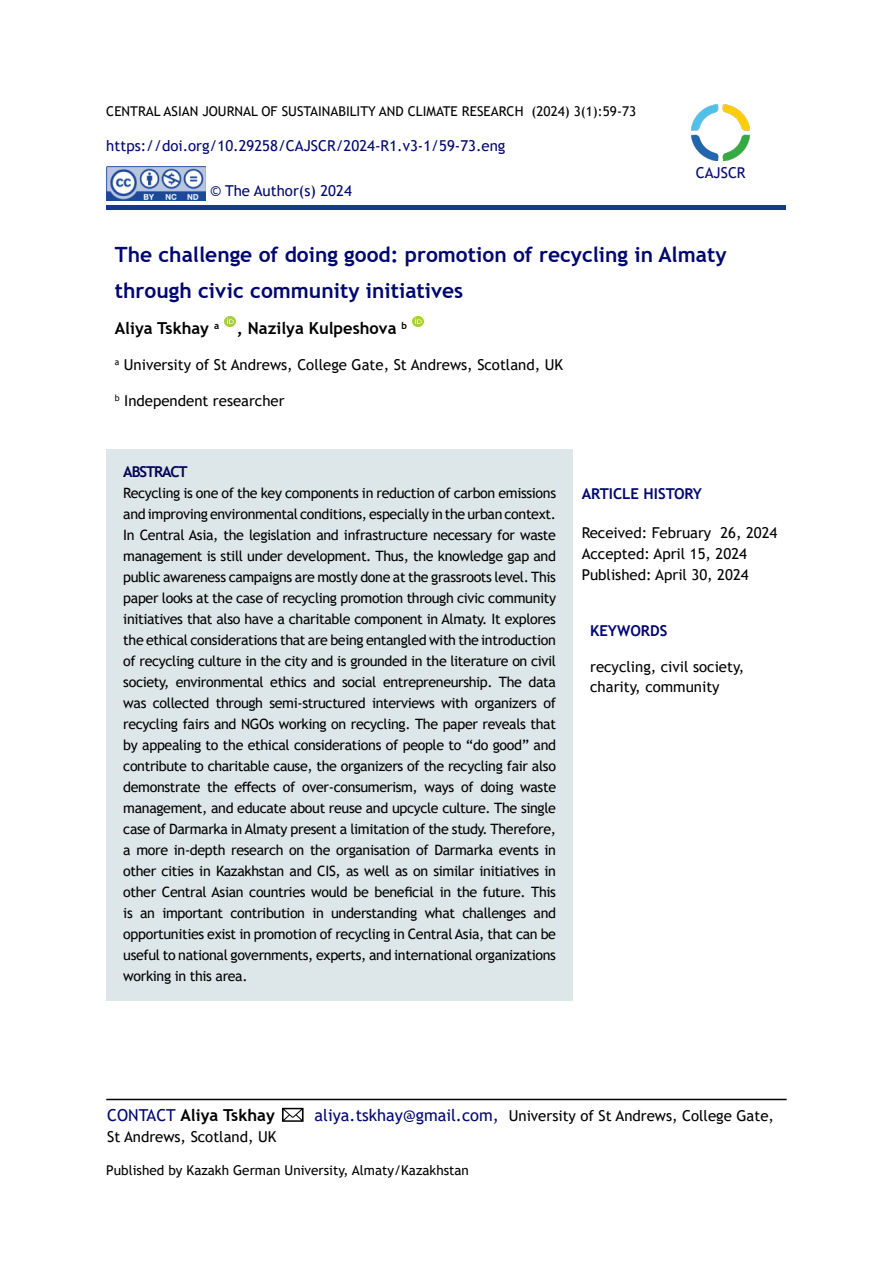
<style>
.page{position:relative;width:893px;height:1263px;background:#fff}
.page>*{position:absolute;margin:0;border:0;box-sizing:border-box;transform-origin:0 0}
.t1{font:700 21px/36px "Trebuchet MS";color:#000770}
.t2{font:700 16.5px "Trebuchet MS";color:#000}
.t3{font:15px/19.8px "Trebuchet MS";color:#000}
.Стиль_абзаца_2{font:15px "Trebuchet MS";color:#000770}
.t4{font:700 15px "Trebuchet MS";color:#000770}
.t5{font:700 15px "Trebuchet MS";letter-spacing:-.075em;color:#000350}
.t6{font:14.25px/21px "Trebuchet MS";letter-spacing:-.025em;color:#000;text-align:justify}
.t7{font:13.5px "Trebuchet MS";color:#000}
.s1{font-weight:400;color:#000770}
.s2{font-size:16.5px;color:#000770}
</style>
<div class="page">
<svg style="left:224px;top:317px;width:12px;height:10px"></svg>
<svg style="left:412px;top:317px;width:12px;height:10px"></svg>
<div style="left:106px;top:449px;width:467px;height:551px;background:#dde6e8"></div>
<svg style="left:282px;top:1108px;width:22px;height:14px"></svg>
<hr style="left:106px;top:1099px;width:681px;height:1px;background:#000">
<hr style="left:106px;top:205px;width:680px;height:4px;background:#16398f">
<img style="left:106px;top:166px;width:99px;height:34px">
<img style="left:691px;top:105px;width:58px;height:55px">
<p class="t7" style="left:106px;top:103px;width:531px">CENTRAL ASIAN JOURNAL OF SUSTAINABILITY AND CLIMATE RESEARCH (2024) 3(1):59-73</p>
<p class="Стиль_абзаца_2" style="left:106px;top:136px;width:401px">https://doi.org/10.29258/CAJSCR/2024-R1.v3-1/59-73.eng</p>
<p class="Стиль_абзаца_2" style="left:210px;top:181px;width:143px">© The Author(s) 2024</p>
<p class="Стиль_абзаца_2" style="left:696px;top:163px;width:51px">CAJSCR</p>
<p class="t1" style="left:115px;top:237px;width:613px">The challenge of doing good: promotion of recycling in Almaty through civic community initiatives</p>
<p class="t2" style="left:115px;top:318px;width:294px">Aliya Tskhay <sup>a</sup> , Nazilya Kulpeshova <sup>b</sup></p>
<p class="t3" style="left:115px;top:355px;width:450px"><sup>a</sup> University of St Andrews, College Gate, St Andrews, Scotland, UK</p>
<p class="t3" style="left:115px;top:391px;width:171px"><sup>b</sup> Independent researcher</p>
<p class="t5" style="left:123px;top:462px;width:66px">ABSTRACT</p>
<p class="t6" style="left:123px;top:482px;width:434px">Recycling is one of the key components in reduction of carbon emissions and improving environmental conditions, especially in the urban context.<br>In Central Asia, the legislation and infrastructure necessary for waste management is still under development. Thus, the knowledge gap and public awareness campaigns are mostly done at the grassroots level. This paper looks at the case of recycling promotion through civic community initiatives that also have a charitable component in Almaty. It explores the ethical considerations that are being entangled with the introduction of recycling culture in the city and is grounded in the literature on civil society, environmental ethics and social entrepreneurship. The data was collected through semi-structured interviews with organizers of recycling fairs and NGOs working on recycling. The paper reveals that by appealing to the ethical considerations of people to “do good” and contribute to charitable cause, the organizers of the recycling fair also demonstrate the effects of over-consumerism, ways of doing waste management, and educate about reuse and upcycle culture. The single case of Darmarka in Almaty present a limitation of the study. Therefore, a more in-depth research on the organisation of Darmarka events in other cities in Kazakhstan and CIS, as well as on similar initiatives in other Central Asian countries would be beneficial in the future. This is an important contribution in understanding what challenges and opportunities exist in promotion of recycling in Central Asia, that can be useful to national governments, experts, and international organizations working in this area.</p>
<p class="t4" style="left:582px;top:485px;width:122px">ARTICLE HISTORY</p>
<p class="t3" style="left:582px;top:523px;width:197px">Received: February 26, 2024</p>
<p class="t3" style="left:582px;top:543px;width:169px;line-height:21px">Accepted: April 15, 2024<br>Published: April 30, 2024</p>
<p class="t4" style="left:590px;top:621px;width:79px">KEYWORDS</p>
<p class="t3" style="left:590px;top:657px;width:156px">recycling, civil society, charity, community</p>
<p class="t2" style="left:107px;top:1104px;width:169px"><span class="s1">CONTACT</span> Aliya Tskhay</p>
<p class="t3" style="left:315px;top:1105px;width:461px"><span class="s2">aliya.tskhay@gmail.com,</span> University of St Andrews, College Gate,</p>
<p class="t3" style="left:107px;top:1126px;width:171px">St Andrews, Scotland, UK</p>
<p class="t7" style="left:106px;top:1162px;width:364px">Published by Kazakh German University, Almaty/Kazakhstan</p>
</div>
